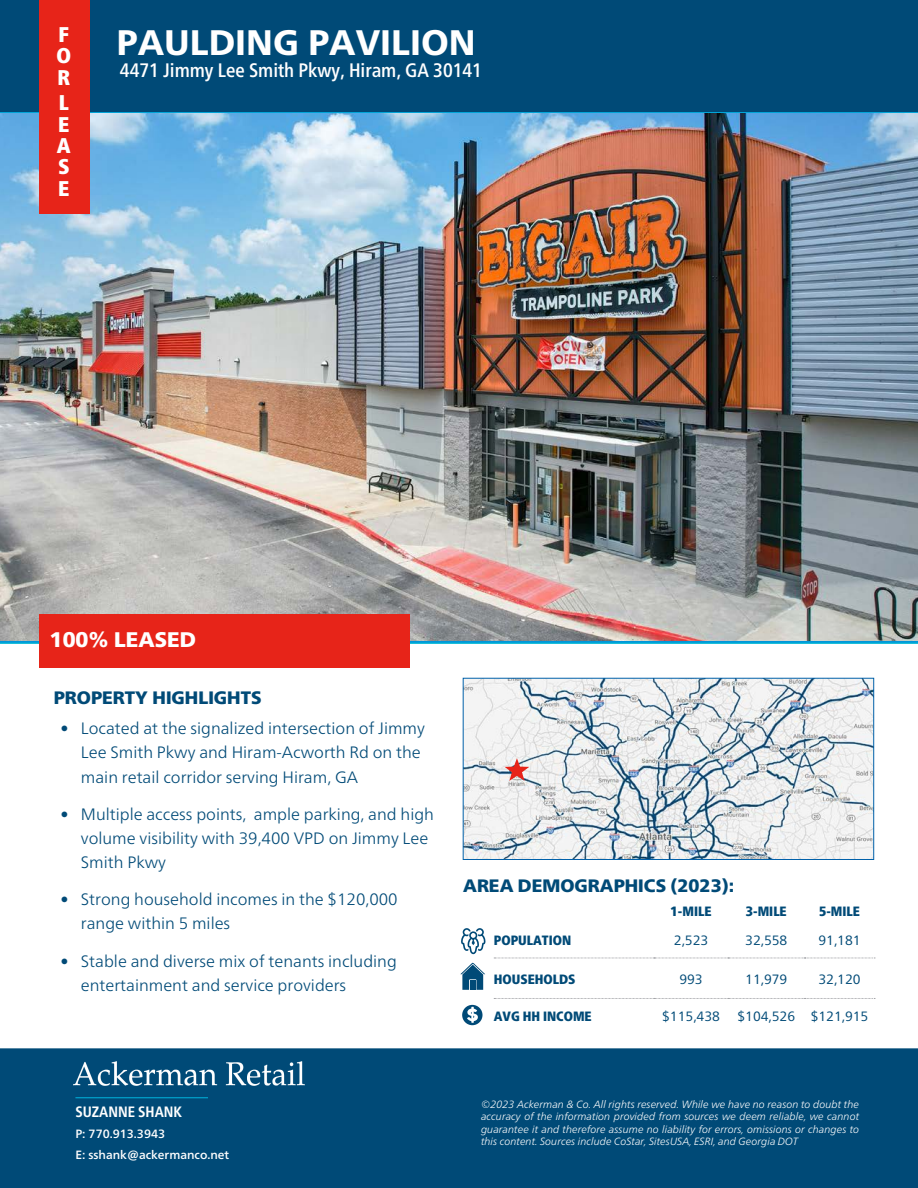
<style>
.page{position:relative;width:918px;height:1188px;background:#fff}
.page>*{position:absolute;margin:0;border:0;box-sizing:border-box;transform-origin:0 0}
.t1{font:800 35.4px "Frutiger Neue LT";color:#fff}
.t2{font:900 condensed 21.3px/21.3px "Frutiger Neue LT";color:#fff;text-align:justify}
.t3{font:900 21.15px "Frutiger Neue LT";color:#fff}
.t4{font:500 condensed 19.5px "Frutiger Neue LT";color:#fff}
.CONTENT_-_Header{font:900 18px "Frutiger Neue LT";color:#004a77}
.t5{font:300 16.5px/24px "Frutiger Neue LT";color:#004a77}
.t6{font:700 condensed 15px "Frutiger Neue LT";color:#fff}
.DEMO_-_Details{font:13.5px "Frutiger Neue LT";color:#004a77}
.DEMO_-_Header{font:900 condensed 13.5px "Frutiger Neue LT";color:#004a77}
.t7{font:500 12px/21px "Frutiger Neue LT";color:#fff}
.t8{font:italic 300 10.5px/12.6px "Frutiger Neue LT";color:#fff;text-align:justify}
</style>
<div class="page">
<img style="left:0;top:113px;width:918px;height:529px">
<svg style="left:0;top:111px;width:918px;height:2px;background:#0077a7"></svg>
<svg style="left:460px;top:963px;width:25px;height:27px"></svg>
<div style="left:470px;top:981px;width:5px;height:9px;background:#004a77"></div>
<svg style="left:462px;top:1004px;width:21px;height:22px"></svg>
<svg style="left:461px;top:928px;width:24px;height:26px"></svg>
<svg style="left:494px;top:958px;width:381px;height:1px"></svg>
<svg style="left:494px;top:998px;width:381px;height:1px"></svg>
<hr style="left:0;top:642px;width:918px;height:1px;background:#00a1d9">
<div style="left:39px;top:614px;width:371px;height:54px;background:#e72419"></div>
<img style="left:465px;top:680px;width:407px;height:178px">
<div style="left:463px;top:678px;width:411px;height:182px;border:1px solid #0161aa"></div>
<svg style="left:505px;top:758px;width:24px;height:23px"></svg>
<div style="left:0;top:0;width:918px;height:111px;background:#004a77"></div>
<div style="left:0;top:1048px;width:918px;height:140px;background:#004a77"></div>
<hr style="left:75px;top:1097px;width:133px;height:1px;background:#00b6de">
<img style="left:73px;top:1061px;width:231px;height:24px">
<div style="left:39px;top:0;width:51px;height:214px;background:#e72419"></div>
<p class="t2" style="left:56px;top:24px;width:16px">F O R</p>
<p class="t2" style="left:57px;top:92px;width:15px">L E A S E</p>
<h1 class="t1" style="left:117px;top:22px;width:361px">PAULDING PAVILION</h1>
<p class="t4" style="left:120px;top:59px;width:364px">4471 Jimmy Lee Smith Pkwy, Hiram, GA 30141</p>
<p class="t3" style="left:50px;top:627px;width:148px">100% LEASED</p>
<p class="CONTENT_-_Header" style="left:54px;top:687px;width:209px">PROPERTY HIGHLIGHTS</p>
<p class="t5" style="left:81px;top:717px;width:346px;text-indent:-20px">• Located at the signalized intersection of Jimmy<br>Lee Smith Pkwy and Hiram-Acworth Rd on the main retail corridor serving Hiram, GA</p>
<p class="t5" style="left:81px;top:802px;width:355px;text-indent:-20px">• Multiple access points, ample parking, and high volume visibility with 39,400 VPD on Jimmy Lee<br>Smith Pkwy</p>
<p class="t5" style="left:81px;top:888px;width:318px;text-indent:-20px">• Strong household incomes in the $120,000 range within 5 miles</p>
<p class="t5" style="left:81px;top:949px;width:317px;text-indent:-20px">• Stable and diverse mix of tenants including entertainment and service providers</p>
<p class="t6" style="left:75px;top:1103px;width:108px">SUZANNE SHANK</p>
<p class="t7" style="left:75px;top:1124px;width:155px">P: 770.913.3943<br>E: sshank@ackermanco.net</p>
<p class="CONTENT_-_Header" style="left:463px;top:875px;width:273px">AREA DEMOGRAPHICS (2023):</p>
<p class="DEMO_-_Header" style="left:671px;top:903px;width:42px">1-MILE</p>
<p class="DEMO_-_Header" style="left:746px;top:903px;width:42px">3-MILE</p>
<p class="DEMO_-_Header" style="left:819px;top:903px;width:42px">5-MILE</p>
<p class="DEMO_-_Header" style="left:494px;top:932px;width:79px">POPULATION</p>
<p class="DEMO_-_Details" style="left:674px;top:932px;width:36px">2,523</p>
<p class="DEMO_-_Details" style="left:745px;top:932px;width:44px">32,558</p>
<p class="DEMO_-_Details" style="left:818px;top:932px;width:44px">91,181</p>
<p class="DEMO_-_Header" style="left:494px;top:971px;width:83px">HOUSEHOLDS</p>
<p class="DEMO_-_Details" style="left:679px;top:971px;width:25px">993</p>
<p class="DEMO_-_Details" style="left:745px;top:971px;width:44px">11,979</p>
<p class="DEMO_-_Details" style="left:818px;top:971px;width:44px">32,120</p>
<p class="DEMO_-_Header" style="left:494px;top:1009px;width:99px">AVG HH INCOME</p>
<p class="DEMO_-_Details" style="left:662px;top:1008px;width:59px">$115,438</p>
<p class="DEMO_-_Details" style="left:737px;top:1008px;width:59px">$104,526</p>
<p class="DEMO_-_Details" style="left:811px;top:1008px;width:59px">$121,915</p>
<p class="t8" style="left:481px;top:1098px;width:380px">©2023 Ackerman &amp; Co. All rights reserved. While we have no reason to doubt the accuracy of the information provided from sources we deem reliable, we cannot guarantee it and therefore assume no liability for errors, omissions or changes to this content. Sources include CoStar, SitesUSA, ESRI, and Georgia DOT</p>
</div>
